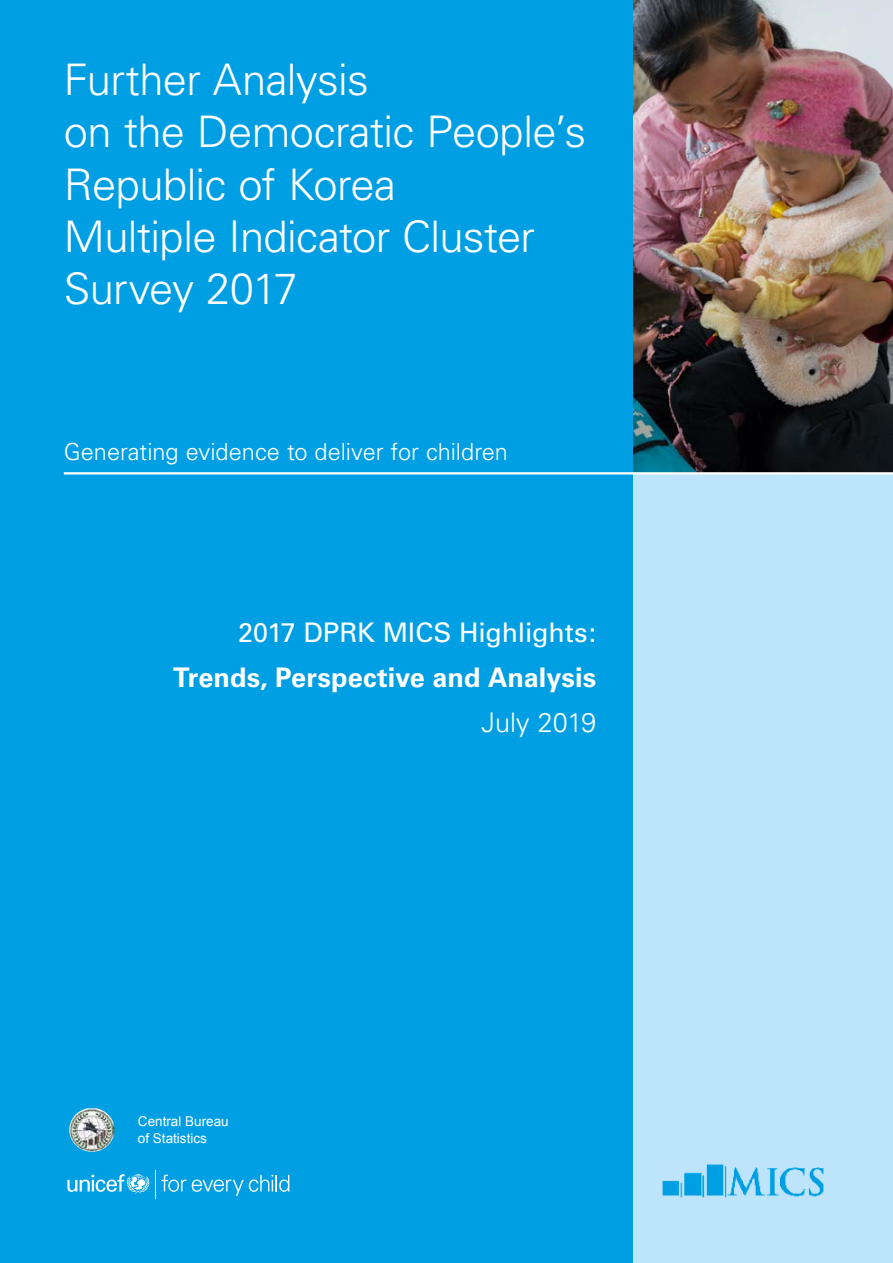
<style>
.page{position:relative;width:893px;height:1263px;background:#009fe3}
.page>*{position:absolute;margin:0;border:0;box-sizing:border-box;transform-origin:0 0}
.t1{font:300 43.5px/52.2px "Univers LT Std";letter-spacing:-.015em;color:#fff}
.t2{font:700 27px "Univers LT Std";letter-spacing:.005em;color:#fff}
.t3{font:27px "Univers LT Std";letter-spacing:-.01em;color:#fff}
.t4{font:300 27px "Univers LT Std";color:#fff}
.t5{font:300 23.55px "Univers LT Std";color:#fff}
.t6{font:13.5px/16.2px "Arial";color:#fff}
</style>
<div class="page">
<div style="left:633px;top:0;width:260px;height:1263px;background:#bce4fa"></div>
<img style="left:633px;top:0;width:260px;height:472px">
<hr style="left:64px;top:472px;width:829px;height:2px;background:#fff">
<img style="left:662px;top:1164px;width:162px;height:34px">
<svg style="left:67px;top:1174px;width:82px;height:20px"></svg>
<svg style="left:162px;top:1174px;width:24px;height:18px"></svg>
<svg style="left:192px;top:1175px;width:97px;height:21px"></svg>
<svg style="left:155px;top:1170px;width:1px;height:29px"></svg>
<img style="left:69px;top:1108px;width:46px;height:44px">
<p class="t1" style="left:64px;top:54px;width:524px">Further Analysis<br>on the Democratic People’s<br>Republic of Korea<br>Multiple Indicator Cluster<br>Survey 2017</p>
<p class="t5" style="left:64px;top:437px;width:446px">Generating evidence to deliver for children</p>
<p class="t3" style="left:238px;top:616px;width:360px">2017 DPRK MICS Highlights:</p>
<p class="t2" style="left:173px;top:662px;width:424px">Trends, Perspective and Analysis</p>
<p class="t4" style="left:482px;top:707px;width:116px">July 2019</p>
<p class="t6" style="left:138px;top:1113px;width:92px">Central Bureau of Statistics</p>
</div>
